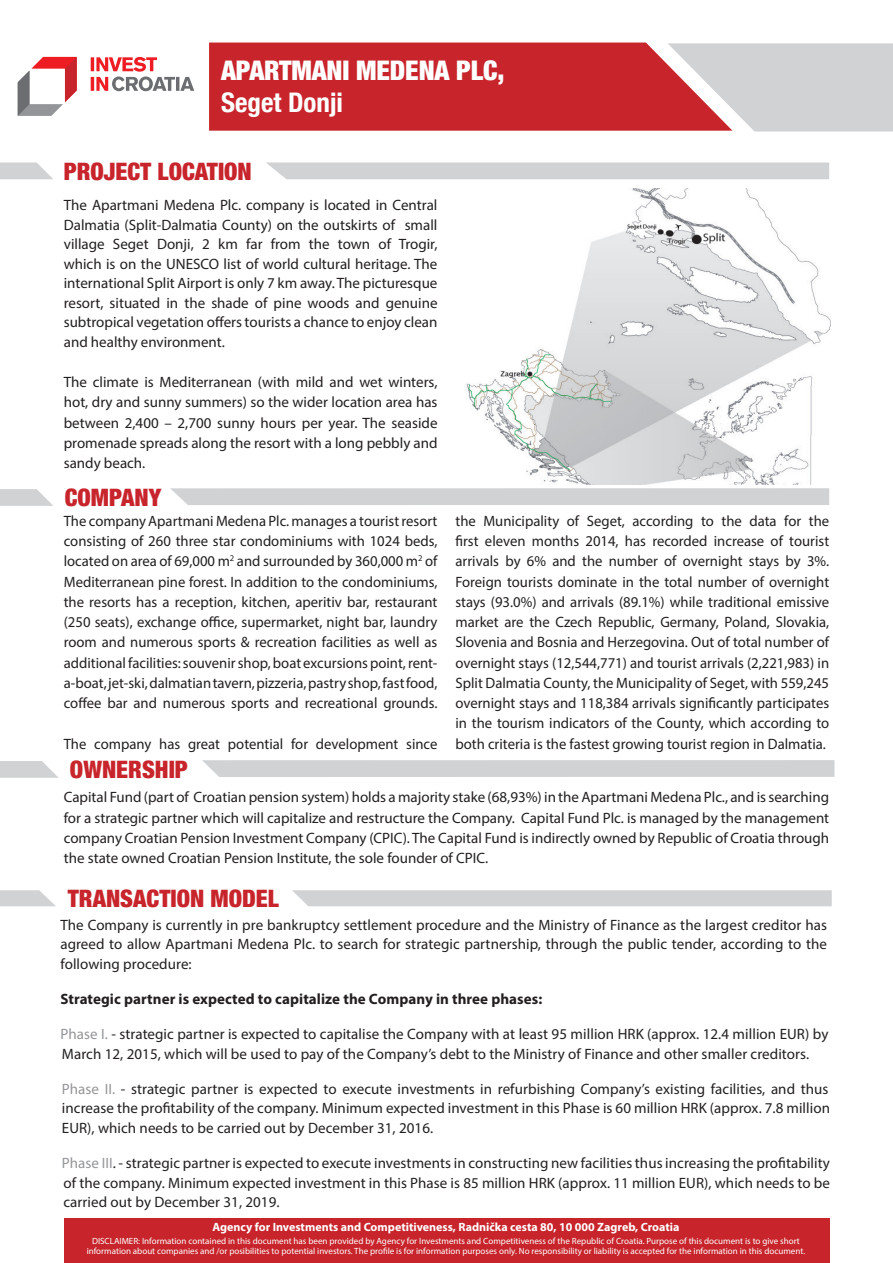
<style>
.page{position:relative;width:893px;height:1263px;background:#fff}
.page>*{position:absolute;margin:0;border:0;box-sizing:border-box;transform-origin:0 0}
.t1{font:900 condensed 27px/32.4px "Helvetica Neue";letter-spacing:-.005em;color:#fff}
.Paragraph_Style_2{font:900 condensed 24px "Helvetica Neue";color:#c8242b}
.TEKST{font:15px/20.2px "Myriad Pro";color:#231f20;text-align:justify}
.TEKST_NOVI{font:15px/19.5px "Myriad Pro";letter-spacing:.005em;color:#231f20;text-align:justify}
.TEKST_NOVI-2{font:700 15px "Myriad Pro";letter-spacing:.005em;color:#231f20}
.t2{font:700 12px "Myriad Pro";color:#fff}
.t3{font:9px "Myriad Pro";color:#fff}
.s1{font-weight:700}
.s2{color:#939598}
</style>
<div class="page">
<svg style="left:0;top:890px;width:55px;height:16px"></svg>
<svg style="left:292px;top:890px;width:540px;height:16px;background:#d2d3d5"></svg>
<svg style="left:0;top:489px;width:53px;height:17px"></svg>
<svg style="left:170px;top:488px;width:659px;height:17px;background:#d2d3d5"></svg>
<svg style="left:0;top:162px;width:53px;height:17px"></svg>
<svg style="left:266px;top:162px;width:563px;height:17px;background:#d3d4d5"></svg>
<div style="left:209px;top:43px;width:459px;height:88px;background:#c8242b"></div>
<svg style="left:18px;top:57px;width:59px;height:59px"></svg>
<svg style="left:91px;top:57px;width:103px;height:34px"></svg>
<div style="left:64px;top:1218px;width:765px;height:45px;background:#c8242b"></div>
<svg style="left:668px;top:43px;width:225px;height:89px;background:#d4c2c5"></svg>
<svg style="left:0;top:761px;width:59px;height:17px"></svg>
<div style="left:202px;top:760px;width:632px;height:17px;background:#d1d2d4"></div>
<img style="left:466px;top:188px;width:364px;height:296px">
<p class="t1" style="left:221px;top:54px;width:285px">APARTMANI MEDENA PLC,<br><span class="s1">Seget Donji</span></p>
<p class="Paragraph_Style_2" style="left:64px;top:157px;width:190px">PROJECT LOCATION</p>
<p class="TEKST" style="left:64px;top:195px;width:375px;line-height:19.5px">The Apartmani Medena Plc. company is located in Central Dalmatia (Split-Dalmatia County) on the outskirts of small village Seget Donji, 2 km far from the town of Trogir, which is on the UNESCO list of world cultural heritage. The international Split Airport is only 7 km away. The picturesque resort, situated in the shade of pine woods and genuine subtropical vegetation offers tourists a chance to enjoy clean and healthy environment.</p>
<p class="TEKST" style="left:64px;top:372px;width:375px">The climate is Mediterranean (with mild and wet winters, hot, dry and sunny summers) so the wider location area has between 2,400 – 2,700 sunny hours per year. The seaside promenade spreads along the resort with a long pebbly and sandy beach.</p>
<p class="Paragraph_Style_2" style="left:65px;top:483px;width:98px">COMPANY</p>
<p class="TEKST" style="left:64px;top:510px;width:375px">The company Apartmani Medena Plc. manages a tourist resort consisting of 260 three star condominiums with 1024 beds, located on area of 69,000 m<sup>2</sup> and surrounded by 360,000 m<sup>2</sup> of Mediterranean pine forest. In addition to the condominiums, the resorts has a reception, kitchen, aperitiv bar, restaurant (250 seats), exchange office, supermarket, night bar, laundry room and numerous sports &amp; recreation facilities as well as additional facilities: souvenir shop, boat excursions point, rent&shy;a-boat, jet-ski, dalmatian tavern, pizzeria, pastry shop, fast food, coffee bar and numerous sports and recreational grounds.</p>
<p class="TEKST" style="left:64px;top:733px;width:375px">The company has great potential for development since</p>
<p class="Paragraph_Style_2" style="left:70px;top:755px;width:119px">OWNERSHIP</p>
<p class="TEKST" style="left:455px;top:510px;width:375px">the Municipality of Seget, according to the data for the first eleven months 2014, has recorded increase of tourist arrivals by 6% and the number of overnight stays by 3%.<br>Foreign tourists dominate in the total number of overnight stays (93.0%) and arrivals (89.1%) while traditional emissive market are the Czech Republic, Germany, Poland, Slovakia, Slovenia and Bosnia and Herzegovina. Out of total number of overnight stays (12,544,771) and tourist arrivals (2,221,983) in Split Dalmatia County, the Municipality of Seget, with 559,245 overnight stays and 118,384 arrivals significantly participates in the tourism indicators of the County, which according to both criteria is the fastest growing tourist region in Dalmatia.</p>
<p class="TEKST" style="left:64px;top:787px;width:767px">Capital Fund (part of Croatian pension system) holds a majority stake (68,93%) in the Apartmani Medena Plc., and is searching for a strategic partner which will capitalize and restructure the Company. Capital Fund Plc. is managed by the management company Croatian Pension Investment Company (CPIC). The Capital Fund is indirectly owned by Republic of Croatia through the state owned Croatian Pension Institute, the sole founder of CPIC.</p>
<p class="Paragraph_Style_2" style="left:68px;top:883px;width:213px">TRANSACTION MODEL</p>
<p class="TEKST_NOVI" style="left:60px;top:914px;width:768px">The Company is currently in pre bankruptcy settlement procedure and the Ministry of Finance as the largest creditor has agreed to allow Apartmani Medena Plc. to search for strategic partnership, through the public tender, according to the following procedure:</p>
<p class="TEKST_NOVI-2" style="left:60px;top:989px;width:483px">Strategic partner is expected to capitalize the Company in three phases:</p>
<p class="TEKST_NOVI" style="left:60px;top:1024px;width:769px"><span class="s2">Phase I.</span> - strategic partner is expected to capitalise the Company with at least 95 million HRK (approx. 12.4 million EUR) by<br>March 12, 2015, which will be used to pay of the Company’s debt to the Ministry of Finance and other smaller creditors.</p>
<p class="TEKST_NOVI" style="left:62px;top:1079px;width:770px"><span class="s2">Phase II.</span> - strategic partner is expected to execute investments in refurbishing Company’s existing facilities, and thus increase the profitability of the company. Minimum expected investment in this Phase is 60 million HRK (approx. 7.8 million EUR), which needs to be carried out by December 31, 2016.</p>
<p class="TEKST_NOVI" style="left:62px;top:1153px;width:770px"><span class="s2">Phase III</span>. - strategic partner is expected to execute investments in constructing new facilities thus increasing the profitability of the company. Minimum expected investment in this Phase is 85 million HRK (approx. 11 million EUR), which needs to be carried out by December 31, 2019.</p>
<p class="t2" style="left:212px;top:1219px;width:469px">Agency for Investments and Competitiveness, Radnička cesta 80, 10 000 Zagreb, Croatia</p>
<p class="t3" style="left:92px;top:1235px;width:709px">DISCLAIMER: Information contained in this document has been provided by Agency for Investments and Competitiveness of the Republic of Croatia. Purpose of this document is to give short</p>
<p class="t3" style="left:87px;top:1246px;width:720px">information about companies and /or posibilities to potential investors. The profile is for information purposes only. No responsibility or liability is accepted for the information in this document.</p>
</div>
